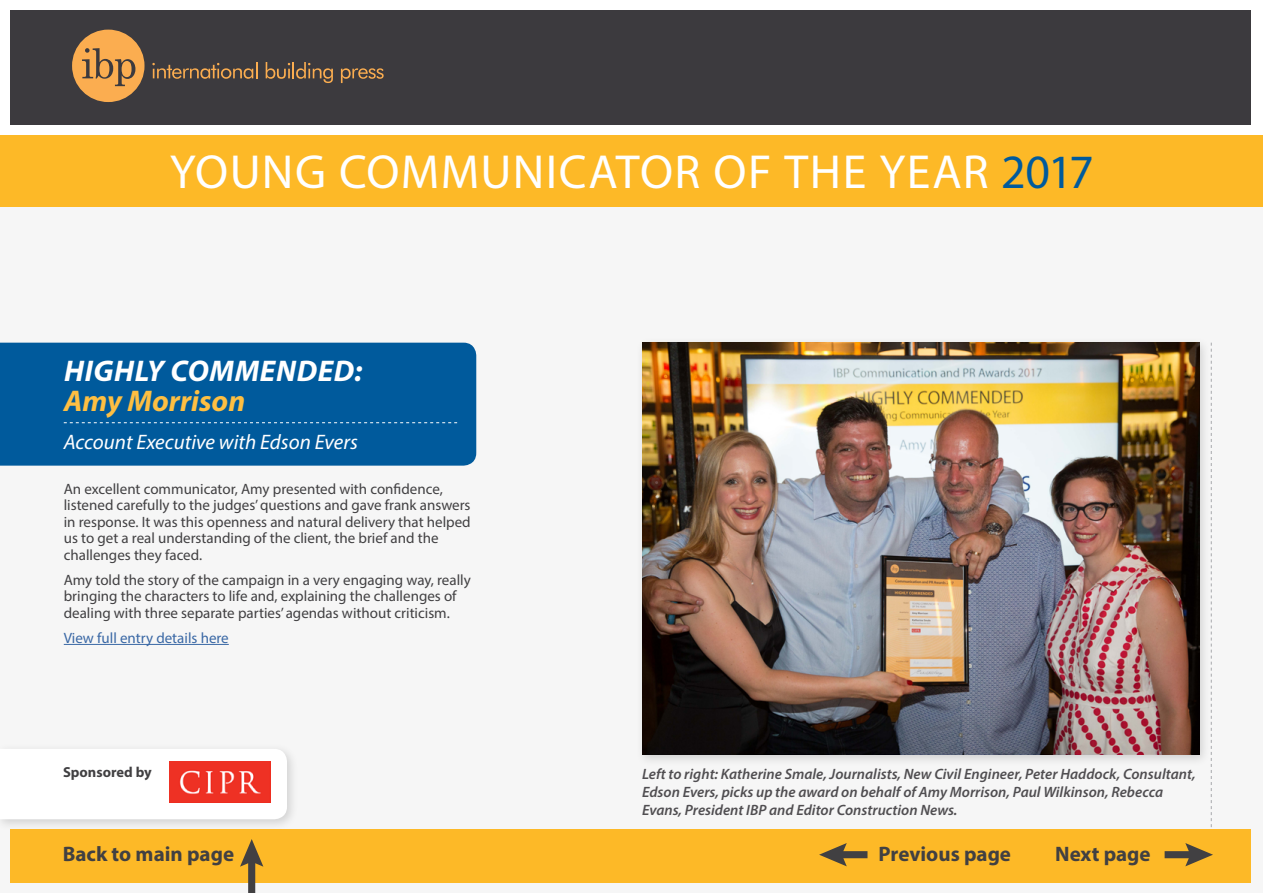
<style>
.page{position:relative;width:1263px;height:893px;background:#fff}
.page>*{position:absolute;margin:0;border:0;box-sizing:border-box;transform-origin:0 0}
.t1{font:48px "Myriad Pro";letter-spacing:.025em;color:#fff}
.t2{font:italic 700 30px "Myriad Pro";letter-spacing:.02em;color:#fff}
.t3{font:italic 700 30px "Myriad Pro";color:#febf42}
.t4{font:700 21px "Myriad Pro";color:#414042}
.t5{font:italic 21px "Myriad Pro";color:#fff}
.t6{font:15px/16.5px "Myriad Pro";color:#414042}
.t7{font:italic 600 15px/18px "Myriad Pro";color:#504e51}
.t8{font:15px "Myriad Pro";color:#3a68a5}
.t9{font:700 14.55px "Myriad Pro";color:#414042}
.s1{color:#005a9c}
</style>
<div class="page">
<div style="left:0;top:172px;width:1263px;height:721px;background:#f6f6f6"></div>
<div style="left:11px;top:829px;width:1240px;height:53px;background:#fdb927"></div>
<svg style="left:240px;top:839px;width:23px;height:54px"></svg>
<svg style="left:1164px;top:343px;width:49px;height:523px"></svg>
<svg style="left:819px;top:843px;width:48px;height:23px"></svg>
<hr style="left:64px;top:644px;width:165px;height:1px;background:#3a68a5">
<div style="left:0;top:135px;width:1263px;height:72px;background:#fdb927"></div>
<div style="left:11px;top:11px;width:1240px;height:114px;background:#3c3a3e"></div>
<svg style="left:72px;top:30px;width:73px;height:72px"></svg>
<svg style="left:152px;top:62px;width:106px;height:17px"></svg>
<svg style="left:266px;top:62px;width:67px;height:21px"></svg>
<svg style="left:341px;top:68px;width:43px;height:15px"></svg>
<div style="left:0;top:343px;width:476px;height:123px;background:#005a9c"></div>
<svg style="left:64px;top:422px;width:393px;height:1px"></svg>
<div style="left:0;top:743px;width:299px;height:88px;background:#000;opacity:.15"></div>
<div style="left:0;top:749px;width:287px;height:70px;background:#fff"></div>
<img style="left:169px;top:762px;width:102px;height:40px">
<div style="left:636px;top:336px;width:575px;height:431px;background:#000;opacity:.15"></div>
<img style="left:642px;top:343px;width:557px;height:412px">
<h1 class="t1" style="left:170px;top:142px;width:925px">YOUNG COMMUNICATOR OF THE YEAR <span class="s1">2017</span></h1>
<h2 class="t2" style="left:64px;top:351px;width:300px">HIGHLY COMMENDED:</h2>
<h2 class="t3" style="left:64px;top:381px;width:183px">Amy Morrison</h2>
<h3 class="t5" style="left:64px;top:429px;width:296px">Account Executive with Edson Evers</h3>
<p class="t6" style="left:64px;top:480px;width:408px">An excellent communicator, Amy presented with confidence, listened carefully to the judges’ questions and gave frank answers in response. It was this openness and natural delivery that helped us to get a real understanding of the client, the brief and the challenges they faced.</p>
<p class="t6" style="left:64px;top:571px;width:409px">Amy told the story of the campaign in a very engaging way, really bringing the characters to life and, explaining the challenges of dealing with three separate parties’ agendas without criticism.</p>
<p class="t8" style="left:64px;top:629px;width:166px">View full entry details here</p>
<p class="t9" style="left:63px;top:762px;width:90px">Sponsored by</p>
<p class="t7" style="left:642px;top:764px;width:555px">Left to right: Katherine Smale, Journalists, New Civil Engineer, Peter Haddock, Consultant,<br>Edson Evers, picks up the award on behalf of Amy Morrison, Paul Wilkinson, Rebecca<br>Evans, President IBP and Editor Construction News.</p>
<h3 class="t4" style="left:63px;top:840px;width:173px">Back to main page</h3>
<h3 class="t4" style="left:879px;top:840px;width:134px">Previous page</h3>
<h3 class="t4" style="left:1055px;top:840px;width:97px">Next page</h3>
</div>
